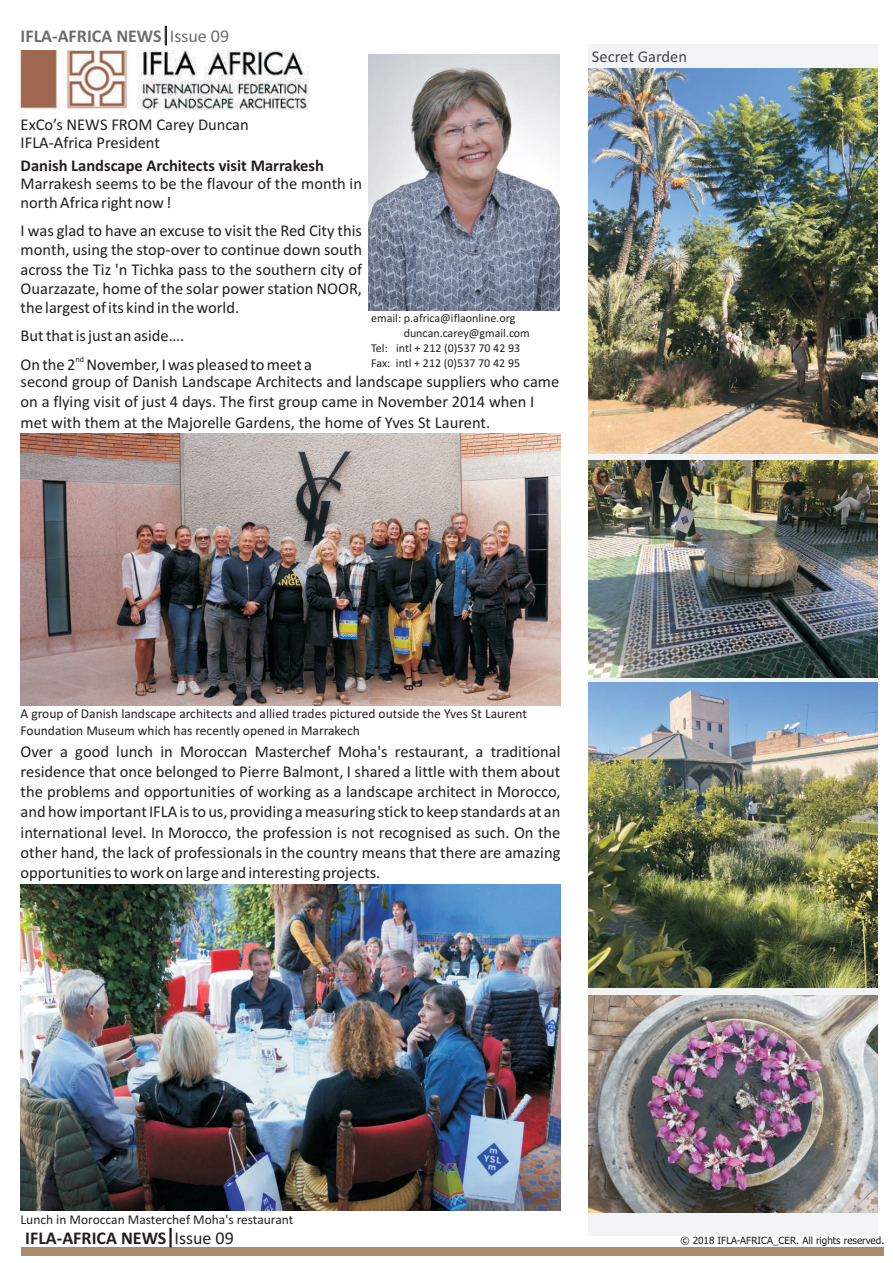
<style>
.page{position:relative;width:893px;height:1263px;background:#fff}
.page>*{position:absolute;margin:0;border:0;box-sizing:border-box;transform-origin:0 0}
.t1{font:700 18px "Calibri";color:#6c6d70}
.t2{font:700 18px "Calibri";color:#231f20}
.t3{font:16.5px/20.1px "Calibri";color:#231f20}
.t4{font:700 16.5px "Calibri";color:#231f20}
.t5{font:16.5px "Calibri";color:#464748}
.t6{font:13.5px/16.5px "Calibri";color:#231f20}
.t7{font:12px "Calibri";color:#231f20}
.t8{font:9.9px "Tahoma";color:#231f20}
.t9{font:8.25px "Calibri";color:#231f20}
.s1{font-weight:400}
</style>
<div class="page">
<img style="left:20px;top:50px;width:289px;height:60px">
<div style="left:21px;top:1247px;width:862px;height:9px;background:#a78b6b"></div>
<svg style="left:165px;top:26px;width:2px;height:19px"></svg>
<svg style="left:170px;top:1228px;width:1px;height:19px"></svg>
<div style="left:589px;top:45px;width:289px;height:1191px;background:#f2f3f4"></div>
<img style="left:368px;top:54px;width:192px;height:256px">
<img style="left:21px;top:884px;width:539px;height:326px">
<img style="left:21px;top:434px;width:539px;height:271px">
<img style="left:589px;top:68px;width:289px;height:386px">
<img style="left:589px;top:461px;width:289px;height:216px">
<img style="left:589px;top:682px;width:289px;height:305px">
<img style="left:589px;top:995px;width:289px;height:217px">
<p class="t1" style="left:21px;top:29px;width:210px">IFLA-AFRICA NEWS <span class="s1">Issue 09</span></p>
<p class="t3" style="left:21px;top:117px;width:230px;line-height:18.1px">ExCo’s NEWS FROM Carey Duncan<br>IFLA-Africa President</p>
<p class="t3" style="left:21px;top:175px;width:343px;line-height:19.2px">Marrakesh seems to be the flavour of the month in north Africa right now !</p>
<p class="t3" style="left:21px;top:222px;width:343px;line-height:19.2px;text-align:justify">I was glad to have an excuse to visit the Red City this month, using the stop-over to continue down south across the Tiz 'n Tichka pass to the southern city of Ouarzazate, home of the solar power station NOOR, the largest of its kind in the world.</p>
<p class="t3" style="left:21px;top:327px;width:165px">But that is just an aside….</p>
<p class="t9" style="left:75px;top:356px;width:10px">nd</p>
<p class="t3" style="left:21px;top:357px;width:540px;line-height:17.1px">On the 2 November, I was pleased to meet a<br>second group of Danish Landscape Architects and landscape suppliers who came</p>
<p class="t3" style="left:21px;top:393px;width:515px">on a flying visit of just 4 days. The first group came in November 2014 when I met with them at the Majorelle Gardens, the home of Yves St Laurent.</p>
<p class="t4" style="left:21px;top:158px;width:305px">Danish Landscape Architects visit Marrakesh</p>
<p class="t7" style="left:371px;top:313px;width:146px">email: p.africa@iflaonline.org</p>
<p class="t7" style="left:404px;top:328px;width:128px">duncan.carey@gmail.com</p>
<p class="t7" style="left:371px;top:343px;width:151px">Tel: intl + 212 (0)537 70 42 93</p>
<p class="t7" style="left:371px;top:358px;width:150px">Fax: intl + 212 (0)537 70 42 95</p>
<p class="t5" style="left:592px;top:50px;width:97px">Secret Garden</p>
<p class="t6" style="left:21px;top:707px;width:508px">A group of Danish landscape architects and allied trades pictured outside the Yves St Laurent<br>Foundation Museum which has recently opened in Marrakech</p>
<p class="t3" style="left:21px;top:743px;width:541px;text-align:justify">Over a good lunch in Moroccan Masterchef Moha's restaurant, a traditional residence that once belonged to Pierre Balmont, I shared a little with them about the problems and opportunities of working as a landscape architect in Morocco, and how important IFLA is to us, providing a measuring stick to keep standards at an international level. In Morocco, the profession is not recognised as such. On the other hand, the lack of professionals in the country means that there are amazing opportunities to work on large and interesting projects.</p>
<p class="t6" style="left:21px;top:1212px;width:274px">Lunch in Moroccan Masterchef Moha's restaurant</p>
<p class="t2" style="left:25px;top:1231px;width:210px">IFLA-AFRICA NEWS <span class="s1">Issue 09</span></p>
<p class="t8" style="left:680px;top:1237px;width:205px">© 2018 IFLA-AFRICA_CER. All rights reserved.</p>
</div>
